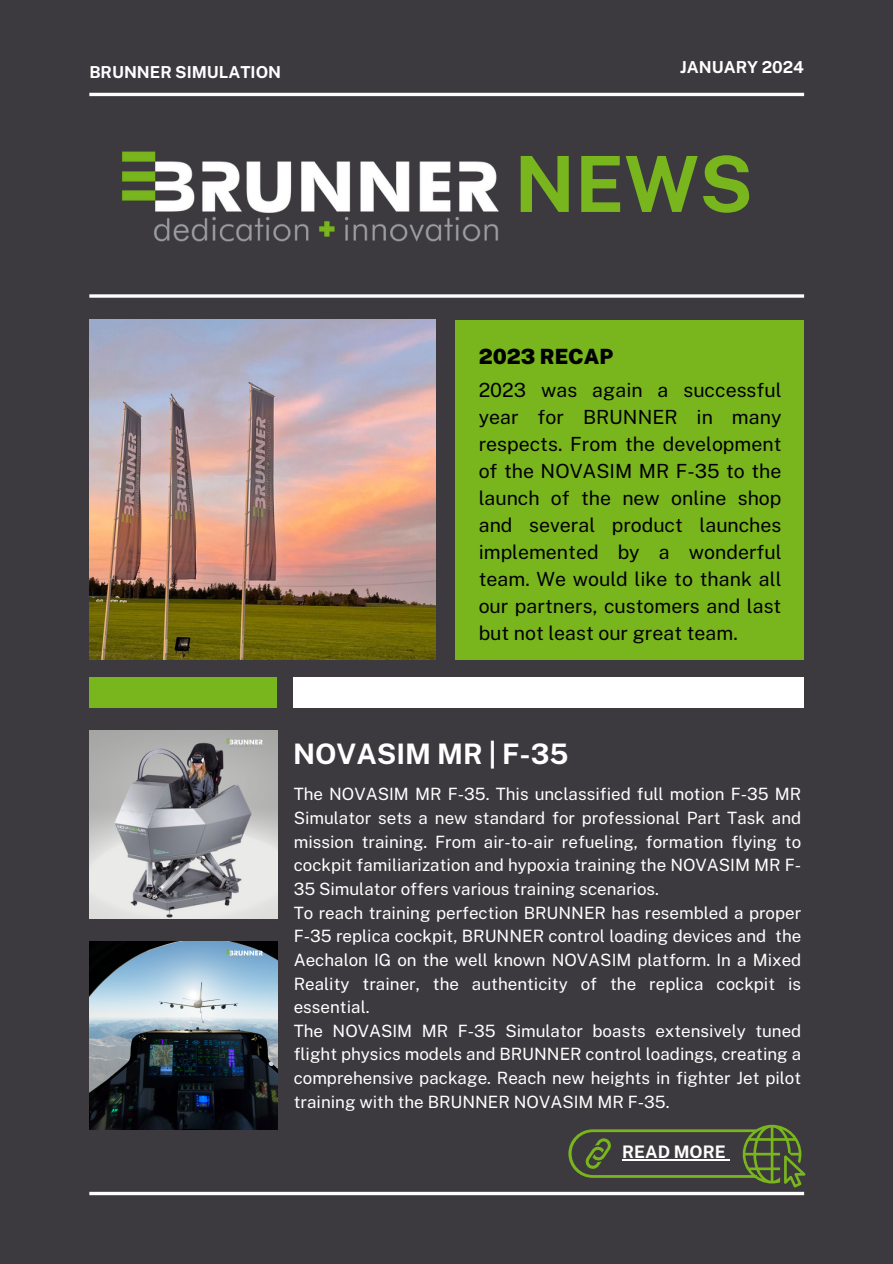
<style>
.page{position:relative;width:893px;height:1264px;background:#fff}
.page>*{position:absolute;margin:0;border:0;box-sizing:border-box;transform-origin:0 0}
.t1{font:700 77.4px "Public Sans";color:#79b51d}
.t2{font:700 28.2px "Public Sans";color:#fff}
.t3{font:900 21px "Public Sans";color:#000}
.t4{font:19.5px/27px "Public Sans";color:#000;text-align:justify}
.t5{font:700 17.25px "Public Sans";color:#fff}
.t6{font:16.95px/23.7px "Public Sans";color:#fff;text-align:justify}
.t7{font:700 16.5px "Public Sans";color:#fff}
</style>
<div class="page">
<div style="left:0;top:0;width:892px;height:1263px;background:#3c3a3e"></div>
<hr style="left:89px;top:93px;width:715px;height:3px;background:#fff">
<svg style="left:89px;top:294px;width:715px;height:4px;background:#e0e0e0"></svg>
<img style="left:89px;top:320px;width:346px;height:339px">
<div style="left:455px;top:320px;width:349px;height:339px;background:#79b51d"></div>
<div style="left:89px;top:677px;width:188px;height:30px;background:#79b51d"></div>
<div style="left:294px;top:677px;width:510px;height:30px;background:#fff"></div>
<svg style="left:89px;top:1191px;width:715px;height:4px;background:#d6d6d7"></svg>
<img style="left:122px;top:151px;width:377px;height:91px">
<img style="left:89px;top:730px;width:188px;height:188px">
<img style="left:89px;top:941px;width:188px;height:188px">
<svg style="left:568px;top:1124px;width:237px;height:63px"></svg>
<p class="t7" style="left:89px;top:62px;width:193px">BRUNNER SIMULATION</p>
<h2 class="t7" style="left:680px;top:57px;width:125px">JANUARY 2024</h2>
<h1 class="t1" style="left:514px;top:138px;width:240px">NEWS</h1>
<h3 class="t3" style="left:478px;top:343px;width:136px">2023 RECAP</h3>
<h4 class="t4" style="left:478px;top:376px;width:304px">2023 was again a successful year for BRUNNER in many respects. From the development of the NOVASIM MR F-35 to the launch of the new online shop and several product launches implemented by a wonderful team. We would like to thank all our partners, customers and last but not least our great team.</h4>
<p class="t2" style="left:293px;top:737px;width:277px">NOVASIM MR | F-35</p>
<p class="t6" style="left:294px;top:782px;width:509px">The NOVASIM MR F-35. This unclassified full motion F-35 MR Simulator sets a new standard for professional Part Task and mission training. From air-to-air refueling, formation flying to cockpit familiarization and hypoxia training the NOVASIM MR F-35 Simulator offers various training scenarios.</p>
<p class="t6" style="left:294px;top:900px;width:509px">To reach training perfection BRUNNER has resembled a proper F-35 replica cockpit, BRUNNER control loading devices and the Aechalon IG on the well known NOVASIM platform. In a Mixed Reality trainer, the authenticity of the replica cockpit is essential.</p>
<p class="t6" style="left:294px;top:1018px;width:509px">The NOVASIM MR F-35 Simulator boasts extensively tuned flight physics models and BRUNNER control loadings, creating a comprehensive package. Reach new heights in fighter Jet pilot training with the BRUNNER NOVASIM MR F-35.</p>
<p class="t5" style="left:622px;top:1142px;width:105px">READ MORE</p>
</div>
